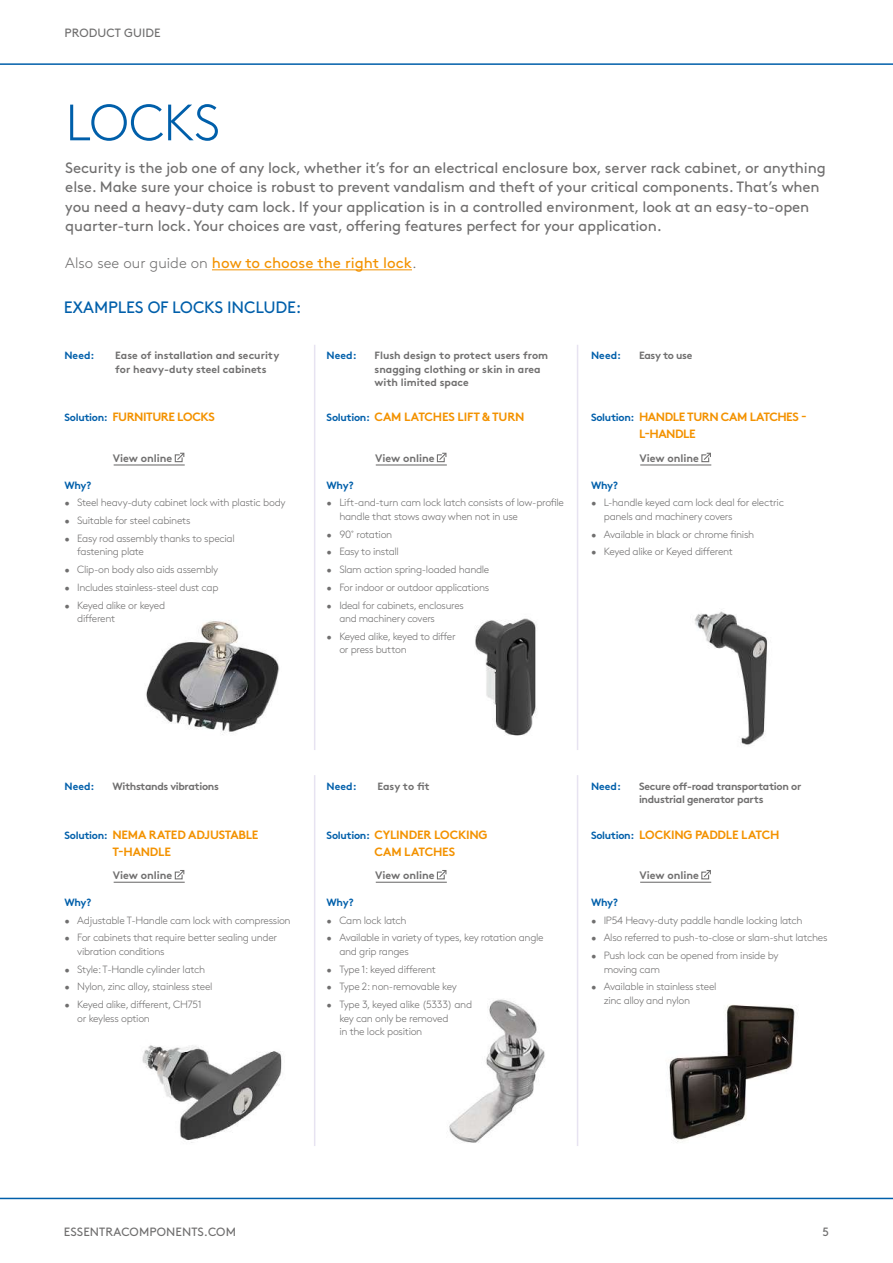
<style>
.page{position:relative;width:893px;height:1263px;background:#fff}
.page>*{position:absolute;margin:0;border:0;box-sizing:border-box;transform-origin:0 0}
.t1{font:300 51px "Brown Pro";letter-spacing:-.015em;color:#005faa}
.t2{font:16.5px "Brown Pro";letter-spacing:-.01em;color:#005faa}
.t3{font:15px/19.5px "Brown Pro";letter-spacing:-.01em;color:#706f6f}
.t4{font:15px "Brown Pro";color:#f39200}
.t5{font:700 12px/16.5px "Brown Pro";letter-spacing:-.02em;color:#f39200}
.t6{font:700 12px/16.5px "Brown Pro";letter-spacing:-.04em;color:#f39200}
.t7{font:12px "Brown Pro";letter-spacing:.01em;color:#706f6f}
.t8{font:700 10.8px "Brown Pro";color:#706f6f}
.t9{font:300 10.5px/13.5px "Brown Pro";letter-spacing:-.03em;color:#706f6f}
.t10{font:700 10.5px/13.5px "Brown Pro";letter-spacing:-.005em;color:#706f6f}
.t11{font:700 10.5px/13.5px "Brown Pro";letter-spacing:-.03em;color:#706f6f}
.t12{font:700 10.5px "Brown Pro";color:#005faa}
.s1{font-weight:300;color:#706f6f}
.s2{font-size:10.5px;color:#005faa}
</style>
<div class="page">
<hr style="left:0;top:1198px;width:893px;height:1px;background:#005faa">
<hr style="left:0;top:63px;width:893px;height:2px;background:#005faa">
<hr style="left:314px;top:345px;width:1px;height:405px;background:#e7e3f1">
<hr style="left:314px;top:775px;width:1px;height:371px;background:#e7e3f1">
<hr style="left:577px;top:345px;width:1px;height:405px;background:#e7e3f1">
<img style="left:146px;top:620px;width:133px;height:115px">
<img style="left:694px;top:611px;width:74px;height:134px">
<img style="left:475px;top:618px;width:62px;height:118px">
<img style="left:142px;top:1045px;width:140px;height:98px">
<hr style="left:577px;top:775px;width:1px;height:371px;background:#e7e3f1">
<img style="left:449px;top:999px;width:96px;height:144px">
<img style="left:669px;top:1004px;width:126px;height:138px">
<svg style="left:174px;top:452px;width:11px;height:11px"></svg>
<hr style="left:114px;top:464px;width:71px;height:1px;background:#706f6f">
<svg style="left:174px;top:870px;width:11px;height:10px"></svg>
<hr style="left:114px;top:882px;width:71px;height:1px;background:#706f6f">
<svg style="left:436px;top:452px;width:11px;height:11px"></svg>
<hr style="left:376px;top:464px;width:71px;height:1px;background:#706f6f">
<svg style="left:701px;top:452px;width:10px;height:11px"></svg>
<hr style="left:640px;top:464px;width:71px;height:1px;background:#706f6f">
<hr style="left:212px;top:270px;width:200px;height:1px;background:#f39200">
<svg style="left:436px;top:870px;width:11px;height:10px"></svg>
<hr style="left:376px;top:882px;width:71px;height:1px;background:#706f6f">
<svg style="left:701px;top:870px;width:10px;height:10px"></svg>
<hr style="left:640px;top:882px;width:71px;height:1px;background:#706f6f">
<p class="t7" style="left:65px;top:24px;width:98px">PRODUCT GUIDE</p>
<h1 class="t1" style="left:66px;top:85px;width:156px">LOCKS</h1>
<p class="t3" style="left:65px;top:156px;width:762px">Security is the job one of any lock, whether it’s for an electrical enclosure box, server rack cabinet, or anything else. Make sure your choice is robust to prevent vandalism and theft of your critical components. That’s when you need a heavy-duty cam lock. If your application is in a controlled environment, look at an easy-to-open quarter-turn lock. Your choices are vast, offering features perfect for your application.</p>
<h3 class="t4" style="left:65px;top:251px;width:353px"><span class="s1">Also see our guide on</span> how to choose the right lock<span class="s1">.</span></h3>
<h2 class="t2" style="left:64px;top:295px;width:239px">EXAMPLES OF LOCKS INCLUDE:</h2>
<p class="t12" style="left:64px;top:347px;width:32px">Need:</p>
<p class="t10" style="left:115px;top:348px;width:166px">Ease of installation and security for heavy-duty steel cabinets</p>
<p class="t12" style="left:327px;top:347px;width:32px">Need:</p>
<p class="t10" style="left:375px;top:348px;width:175px">Flush design to protect users from snagging clothing or skin in area with limited space</p>
<p class="t12" style="left:591px;top:347px;width:32px">Need:</p>
<p class="t11" style="left:639px;top:348px;width:55px">Easy to use</p>
<p class="t6" style="left:64px;top:407px;width:152px"><span class="s2">Solution:</span> FURNITURE LOCKS</p>
<p class="t5" style="left:327px;top:407px;width:199px"><span class="s2">Solution:</span> CAM LATCHES LIFT &amp; TURN</p>
<p class="t6" style="left:639px;top:407px;width:169px;text-indent:-48px"><span class="s2">Solution:</span> HANDLE TURN CAM LATCHES -<br>L-HANDLE</p>
<p class="t8" style="left:113px;top:450px;width:61px">View online</p>
<p class="t8" style="left:375px;top:450px;width:61px">View online</p>
<p class="t8" style="left:639px;top:450px;width:61px">View online</p>
<p class="t12" style="left:64px;top:476px;width:29px">Why?</p>
<p class="t9" style="left:64px;top:495px;width:223px">• Steel heavy-duty cabinet lock with plastic body</p>
<p class="t9" style="left:64px;top:513px;width:128px">• Suitable for steel cabinets</p>
<p class="t9" style="left:77px;top:531px;width:159px;text-indent:-13px">• Easy rod assembly thanks to special fastening plate</p>
<p class="t9" style="left:64px;top:562px;width:155px">• Clip-on body also aids assembly</p>
<p class="t9" style="left:64px;top:580px;width:155px">• Includes stainless-steel dust cap</p>
<p class="t9" style="left:77px;top:597px;width:90px;text-indent:-13px">• Keyed alike or keyed different</p>
<p class="t12" style="left:327px;top:476px;width:29px">Why?</p>
<p class="t9" style="left:339px;top:495px;width:226px;text-indent:-13px">• Lift-and-turn cam lock latch consists of low-profile handle that stows away when not in use</p>
<p class="t9" style="left:327px;top:526px;width:67px">• 90˚ rotation</p>
<p class="t9" style="left:327px;top:544px;width:74px">• Easy to install</p>
<p class="t9" style="left:327px;top:562px;width:164px">• Slam action spring-loaded handle</p>
<p class="t9" style="left:327px;top:580px;width:164px">• For indoor or outdoor applications</p>
<p class="t9" style="left:339px;top:597px;width:126px;text-indent:-13px">• Ideal for cabinets, enclosures and machinery covers</p>
<p class="t9" style="left:339px;top:629px;width:118px;text-indent:-13px">• Keyed alike, keyed to differ or press button</p>
<p class="t12" style="left:591px;top:476px;width:29px">Why?</p>
<p class="t9" style="left:604px;top:495px;width:182px;text-indent:-13px">• L-handle keyed cam lock deal for electric panels and machinery covers</p>
<p class="t9" style="left:591px;top:526px;width:165px">• Available in black or chrome finish</p>
<p class="t9" style="left:591px;top:544px;width:144px">• Keyed alike or Keyed different</p>
<p class="t12" style="left:64px;top:777px;width:32px">Need:</p>
<p class="t11" style="left:112px;top:778px;width:108px">Withstands vibrations</p>
<p class="t5" style="left:113px;top:825px;width:148px;text-indent:-48px"><span class="s2">Solution:</span> NEMA RATED ADJUSTABLE<br>T-HANDLE</p>
<p class="t8" style="left:113px;top:867px;width:61px">View online</p>
<p class="t12" style="left:64px;top:894px;width:29px">Why?</p>
<p class="t9" style="left:64px;top:912px;width:228px">• Adjustable T-Handle cam lock with compression</p>
<p class="t9" style="left:77px;top:930px;width:201px;text-indent:-13px">• For cabinets that require better sealing under vibration conditions</p>
<p class="t9" style="left:64px;top:961px;width:142px">• Style: T-Handle cylinder latch</p>
<p class="t9" style="left:64px;top:979px;width:150px">• Nylon, zinc alloy, stainless steel</p>
<p class="t9" style="left:77px;top:997px;width:126px;text-indent:-13px">• Keyed alike, different, CH751 or keyless option</p>
<p class="t12" style="left:327px;top:777px;width:32px">Need:</p>
<p class="t10" style="left:377px;top:778px;width:54px">Easy to fit</p>
<p class="t5" style="left:375px;top:825px;width:114px;text-indent:-48px"><span class="s2">Solution:</span> CYLINDER LOCKING<br>CAM LATCHES</p>
<p class="t8" style="left:375px;top:867px;width:61px">View online</p>
<p class="t12" style="left:327px;top:894px;width:29px">Why?</p>
<p class="t9" style="left:327px;top:912px;width:82px">• Cam lock latch</p>
<p class="t9" style="left:339px;top:930px;width:206px;text-indent:-13px">• Available in variety of types, key rotation angle and grip ranges</p>
<p class="t9" style="left:327px;top:961px;width:111px">• Type 1: keyed different</p>
<p class="t9" style="left:327px;top:979px;width:132px">• Type 2: non-removable key</p>
<p class="t9" style="left:339px;top:997px;width:134px;text-indent:-13px">• Type 3, keyed alike (5333) and key can only be removed<br>in the lock position</p>
<p class="t12" style="left:591px;top:777px;width:32px">Need:</p>
<p class="t11" style="left:639px;top:778px;width:164px">Secure off-road transportation or industrial generator parts</p>
<p class="t5" style="left:591px;top:825px;width:190px"><span class="s2">Solution:</span> LOCKING PADDLE LATCH</p>
<p class="t8" style="left:639px;top:867px;width:61px">View online</p>
<p class="t12" style="left:591px;top:894px;width:29px">Why?</p>
<p class="t9" style="left:591px;top:912px;width:213px">• IP54 Heavy-duty paddle handle locking latch</p>
<p class="t9" style="left:591px;top:930px;width:238px">• Also referred to push-to-close or slam-shut latches</p>
<p class="t9" style="left:604px;top:948px;width:176px;text-indent:-13px">• Push lock can be opened from inside by moving cam</p>
<p class="t9" style="left:604px;top:979px;width:114px;text-indent:-13px">• Available in stainless steel zinc alloy and nylon</p>
<p class="t7" style="left:64px;top:1222px;width:174px">ESSENTRACOMPONENTS.COM</p>
<p class="t7" style="left:823px;top:1222px;width:8px">5</p>
</div>
